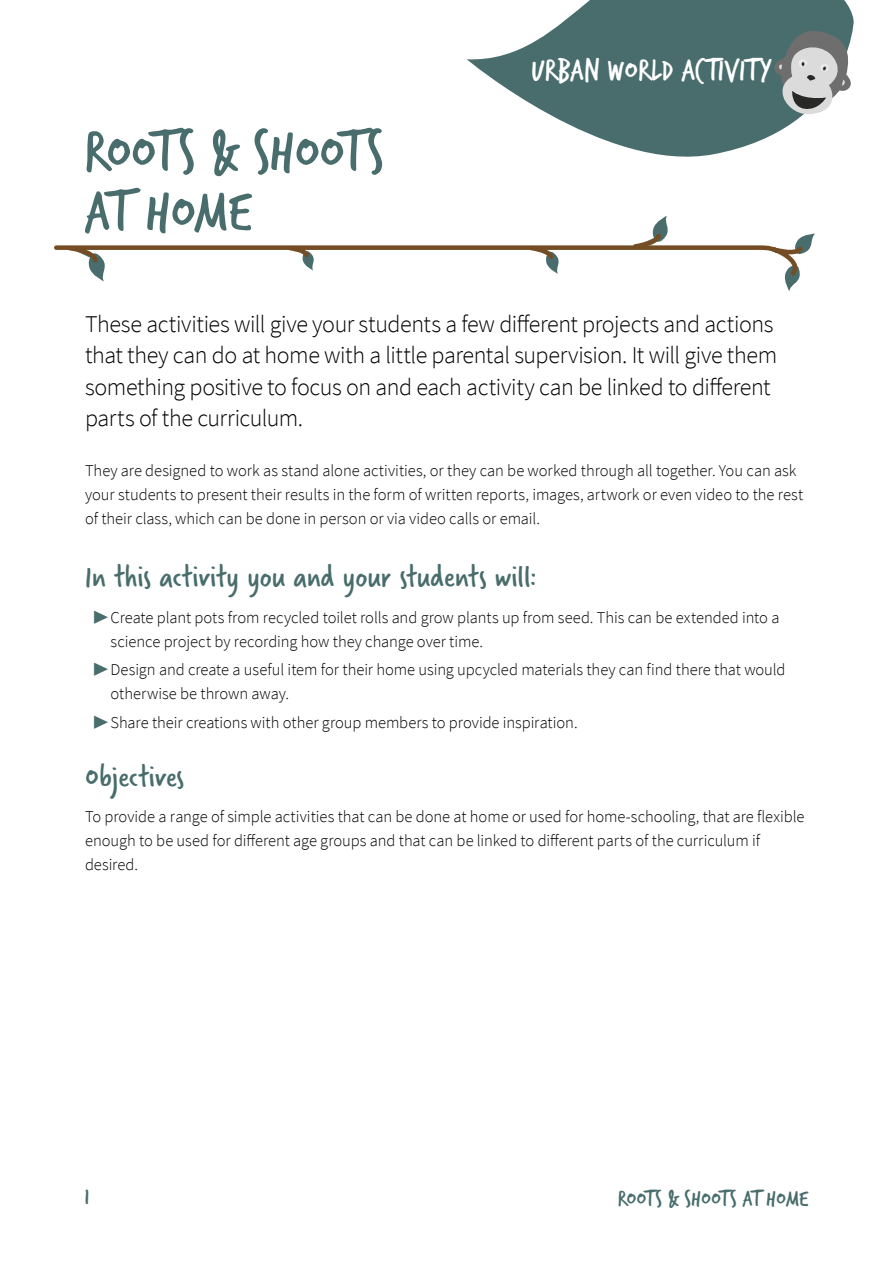
<style>
.page{position:relative;width:893px;height:1263px;background:#fff}
.page>*{position:absolute;margin:0;border:0;box-sizing:border-box;transform-origin:0 0}
.t1{font:61.5px/60px "Trash Hand";letter-spacing:.005em;color:#486d6c}
.t2{font:33px "Verveine";letter-spacing:-.005em;color:#486d6c}
.t3{font:33px "Trash Hand";letter-spacing:.015em;color:#fff}
.t4{font:300 24px/31.5px "Source Sans Pro";letter-spacing:-.02em;color:#000}
.t5{font:24px "Trash Hand";letter-spacing:.01em;color:#486d6c}
.t6{font:24px "Verveine";color:#486d6c}
.t7{font:300 16.5px/24px "Source Sans Pro";letter-spacing:-.005em;color:#000}
.s1{color:#486d6c}
</style>
<div class="page">
<svg style="left:467px;top:0;width:387px;height:157px;fill:#486d6c"></svg>
<svg style="left:774px;top:27px;width:80px;height:88px"></svg>
<svg style="left:754px;top:234px;width:61px;height:57px"></svg>
<svg style="left:289px;top:250px;width:25px;height:20px"></svg>
<svg style="left:68px;top:250px;width:37px;height:31px"></svg>
<svg style="left:530px;top:250px;width:29px;height:24px"></svg>
<svg style="left:633px;top:216px;width:35px;height:29px"></svg>
<div style="left:56px;top:245px;width:698px;height:5px;background:#754d24"></div>
<h1 class="t1" style="left:85px;top:124px;width:300px">ROOTS &amp; SHOOTS<br>AT HOME</h1>
<h2 class="t3" style="left:532px;top:53px;width:242px">URBAN WORLD ACTIVITY</h2>
<p class="t4" style="left:85px;top:308px;width:694px">These activities will give your students a few different projects and actions that they can do at home with a little parental supervision. It will give them something positive to focus on and each activity can be linked to different parts of the curriculum.</p>
<p class="t7" style="left:85px;top:459px;width:720px">They are designed to work as stand alone activities, or they can be worked through all together. You can ask your students to present their results in the form of written reports, images, artwork or even video to the rest of their class, which can be done in person or via video calls or email.</p>
<h2 class="t2" style="left:85px;top:554px;width:453px">In this activity you and your students will:</h2>
<p class="t7" style="left:111px;top:606px;width:670px;text-indent:-17px"><span class="s1">▶</span>Create plant pots from recycled toilet rolls and grow plants up from seed. This can be extended into a science project by recording how they change over time.</p>
<p class="t7" style="left:111px;top:658px;width:676px;text-indent:-17px"><span class="s1">▶</span>Design and create a useful item for their home using upcycled materials they can find there that would otherwise be thrown away.</p>
<p class="t7" style="left:94px;top:710px;width:486px"><span class="s1">▶</span>Share their creations with other group members to provide inspiration.</p>
<h2 class="t2" style="left:85px;top:753px;width:101px">Objectives</h2>
<p class="t7" style="left:85px;top:805px;width:721px">To provide a range of simple activities that can be done at home or used for home-schooling, that are flexible enough to be used for different age groups and that can be linked to different parts of the curriculum if desired.</p>
<h3 class="t6" style="left:85px;top:1179px;width:7px">1</h3>
<h3 class="t5" style="left:618px;top:1186px;width:192px">ROOTS &amp; SHOOTS AT HOME</h3>
</div>
